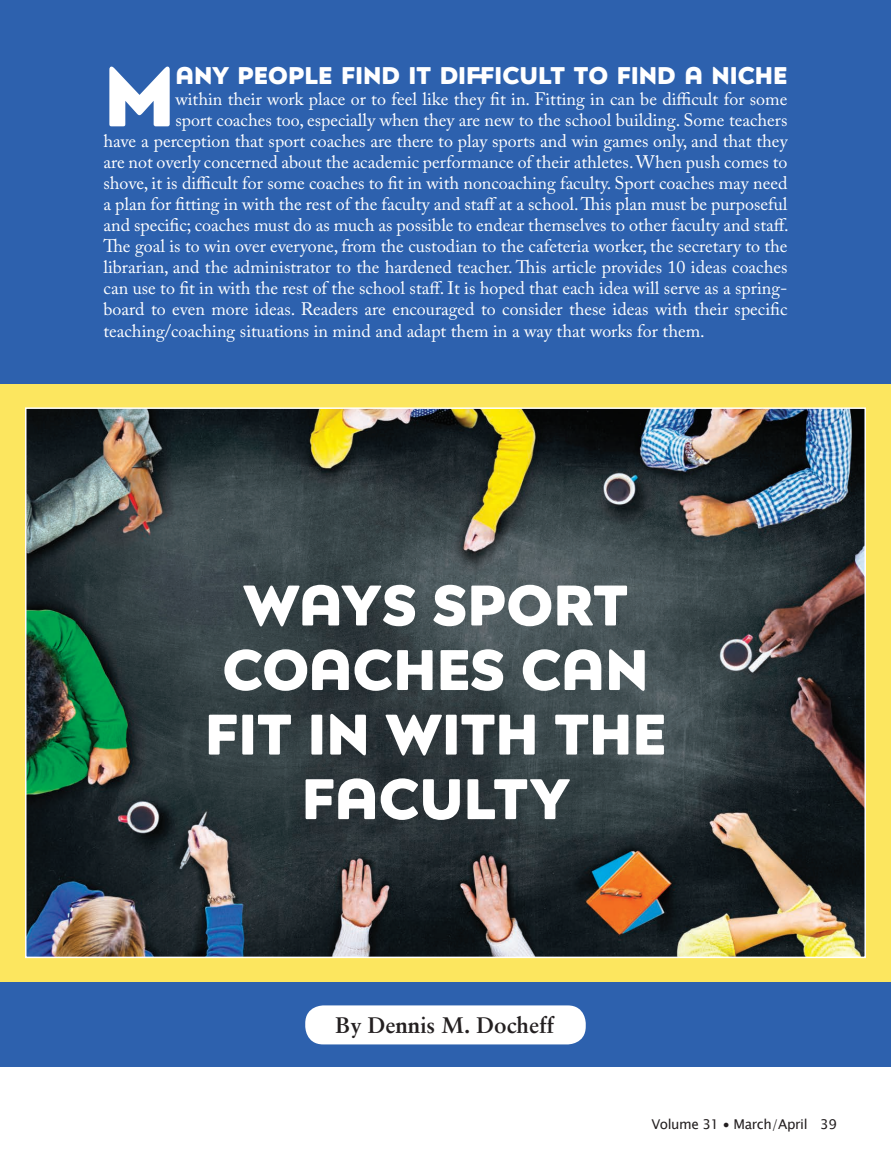
<style>
.page{position:relative;width:891px;height:1175px;background:#fff}
.page>*{position:absolute;margin:0;border:0;box-sizing:border-box;transform-origin:0 0}
.t1{font:900 84px "Posterama 1919";color:#fff}
.t2{font:900 57px/64.5px "Posterama 1919";color:#fff;text-align:center}
.t3{font:900 24px "Posterama 1919";color:#fff}
.t4{font:700 22.5px "Sabon LT Pro";color:#231f20}
.t5{font:18px "Adobe Caslon Pro";color:#fff}
.t6{font:13.5px "Lucida Sans Unicode";letter-spacing:-.03em;color:#231f20}
</style>
<div class="page">
<div style="left:0;top:0;width:891px;height:1066px;background:#2d61ae"></div>
<div style="left:305px;top:1005px;width:281px;height:39px;background:#fff;border-radius:18px"></div>
<div style="left:0;top:384px;width:891px;height:597px;background:#fce65f"></div>
<img style="left:28px;top:410px;width:835px;height:545px">
<h1 class="t1" style="left:104px;top:37px;width:73px">M</h1>
<h3 class="t3" style="left:175px;top:59px;width:614px">ANY PEOPLE FIND IT DIFFICULT TO FIND A NICHE</h3>
<p class="t5" style="left:175px;top:89px;width:613px">within their work place or to feel like they fit in. Fitting in can be difficult for some</p>
<p class="t5" style="left:175px;top:110px;width:613px">sport coaches too, especially when they are new to the school building. Some teachers</p>
<p class="t5" style="left:104px;top:131px;width:686px">have a perception that sport coaches are there to play sports and win games only, and that they</p>
<p class="t5" style="left:104px;top:152px;width:686px">are not overly concerned about the academic performance of their athletes. When push comes to</p>
<p class="t5" style="left:104px;top:173px;width:685px">shove, it is difficult for some coaches to fit in with noncoaching faculty. Sport coaches may need</p>
<p class="t5" style="left:104px;top:194px;width:686px">a plan for fitting in with the rest of the faculty and staff at a school. This plan must be purposeful</p>
<p class="t5" style="left:104px;top:215px;width:687px">and specific; coaches must do as much as possible to endear themselves to other faculty and staff.</p>
<p class="t5" style="left:104px;top:236px;width:686px">The goal is to win over everyone, from the custodian to the cafeteria worker, the secretary to the</p>
<p class="t5" style="left:104px;top:257px;width:686px">librarian, and the administrator to the hardened teacher. This article provides 10 ideas coaches</p>
<p class="t5" style="left:104px;top:278px;width:685px">can use to fit in with the rest of the school staff. It is hoped that each idea will serve as a spring-</p>
<p class="t5" style="left:104px;top:299px;width:685px">board to even more ideas. Readers are encouraged to consider these ideas with their specific</p>
<p class="t5" style="left:104px;top:320px;width:603px">teaching/coaching situations in mind and adapt them in a way that works for them.</p>
<h2 class="t2" style="left:205px;top:571px;width:463px">WAYS SPORT<br>COACHES CAN<br>FIT IN WITH THE<br>FACULTY</h2>
<p class="t4" style="left:335px;top:1010px;width:220px">By Dennis M. Docheff</p>
<p class="t6" style="left:651px;top:1113px;width:187px">Volume 31 ∙ March/April 39</p>
</div>
